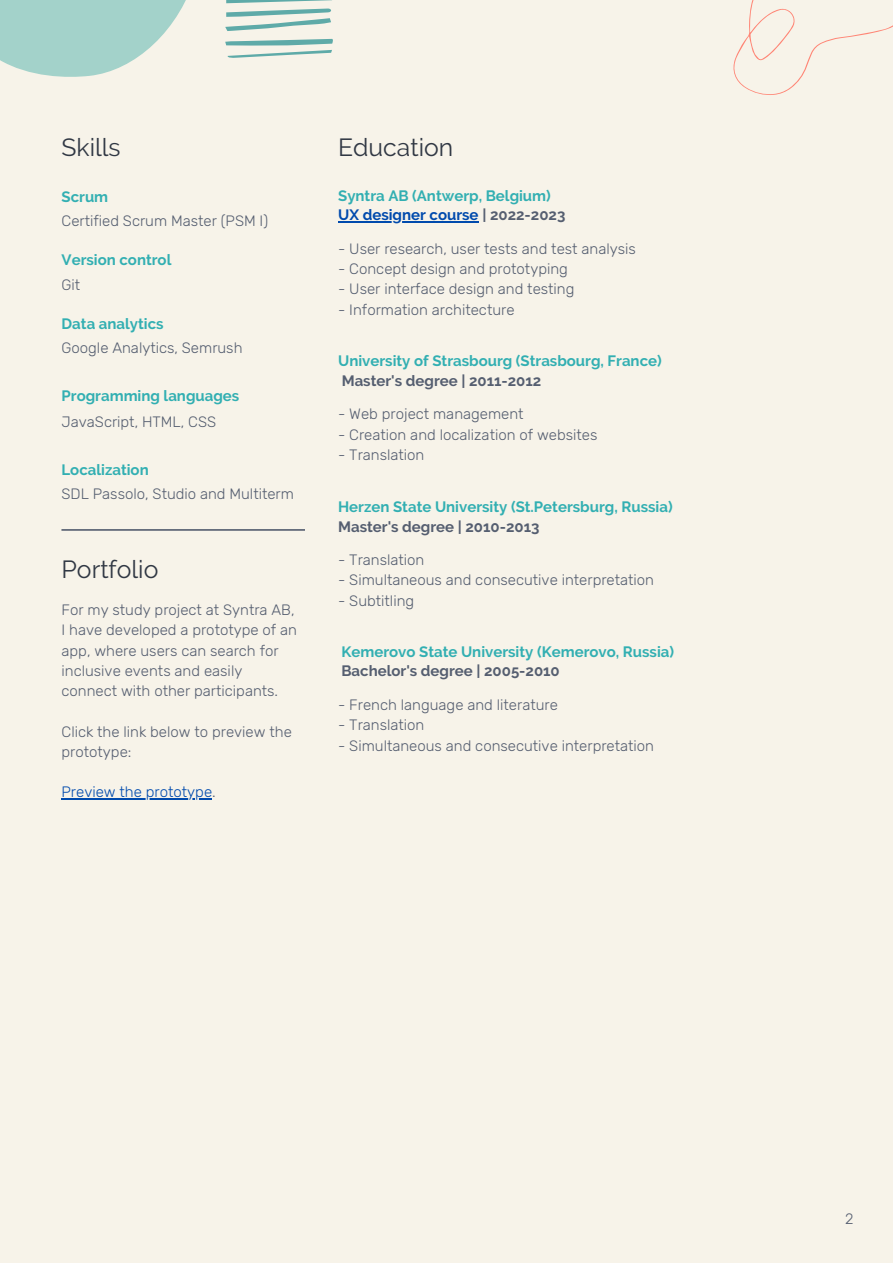
<style>
.page{position:relative;width:893px;height:1264px;background:#fff}
.page>*{position:absolute;margin:0;border:0;box-sizing:border-box;transform-origin:0 0}
.t1{font:24.75px "Raleway";color:#313844}
.t2{font:300 15px/20.2px "Rubik";color:#555e70}
.t3{font:700 15px/20.2px "Raleway";color:#32afb2}
.t4{font:700 15px "Raleway";color:#004aad}
.t5{font:700 15px "Raleway";color:#555e70}
.t6{font:300 15px "Rubik";color:#004aad}
.s1{color:#555e70}
</style>
<div class="page">
<div style="left:0;top:0;width:892px;height:1262px;background:#f7f3e9"></div>
<svg style="left:0;top:0;width:186px;height:77px;fill:#a3d2ca"></svg>
<svg style="left:225px;top:0;width:108px;height:58px"></svg>
<svg style="left:733px;top:0;width:159px;height:95px"></svg>
<hr style="left:338px;top:221px;width:140px;height:1px;background:#004aad">
<svg style="left:61px;top:529px;width:244px;height:1px"></svg>
<hr style="left:62px;top:798px;width:150px;height:1px;background:#004aad">
<p class="t1" style="left:62px;top:132px;width:61px">Skills</p>
<p class="t1" style="left:338px;top:132px;width:116px">Education</p>
<p class="t3" style="left:62px;top:186px;width:48px">Scrum</p>
<p class="t2" style="left:62px;top:210px;width:208px">Certified Scrum Master (PSM I)</p>
<p class="t3" style="left:62px;top:250px;width:111px">Version control</p>
<p class="t2" style="left:62px;top:274px;width:20px">Git</p>
<p class="t3" style="left:62px;top:313px;width:103px">Data analytics</p>
<p class="t2" style="left:62px;top:338px;width:182px">Google Analytics, Semrush</p>
<p class="t3" style="left:62px;top:385px;width:179px">Programming languages</p>
<p class="t2" style="left:62px;top:412px;width:156px">JavaScript, HTML, CSS</p>
<p class="t3" style="left:62px;top:459px;width:89px">Localization</p>
<p class="t2" style="left:62px;top:484px;width:234px">SDL Passolo, Studio and Multiterm</p>
<p class="t1" style="left:62px;top:554px;width:98px">Portfolio</p>
<p class="t2" style="left:62px;top:600px;width:237px">For my study project at Syntra AB,<br>I have developed a prototype of an app, where users can search for inclusive events and easily connect with other participants.</p>
<p class="t2" style="left:62px;top:721px;width:232px">Click the link below to preview the prototype:</p>
<p class="t6" style="left:62px;top:783px;width:156px">Preview the prototype<span class="s1">.</span></p>
<p class="t3" style="left:338px;top:186px;width:214px">Syntra AB (Antwerp, Belgium)</p>
<p class="t4" style="left:338px;top:206px;width:229px">UX designer course <span class="s1">| 2022-2023</span></p>
<p class="t2" style="left:338px;top:239px;width:299px">- User research, user tests and test analysis</p>
<p class="t2" style="left:338px;top:259px;width:231px">- Concept design and prototyping</p>
<p class="t2" style="left:338px;top:279px;width:238px">- User interface design and testing</p>
<p class="t2" style="left:338px;top:299px;width:178px">- Information architecture</p>
<p class="t3" style="left:338px;top:351px;width:325px">University of Strasbourg (Strasbourg, France)</p>
<p class="t5" style="left:342px;top:371px;width:201px">Master's degree | 2011-2012</p>
<p class="t2" style="left:338px;top:404px;width:187px">- Web project management</p>
<p class="t2" style="left:338px;top:424px;width:261px">- Creation and localization of websites</p>
<p class="t2" style="left:338px;top:444px;width:88px">- Translation</p>
<p class="t3" style="left:338px;top:496px;width:336px">Herzen State University (St.Petersburg, Russia)<br><span class="s1">Master's degree | 2010-2013</span></p>
<p class="t2" style="left:338px;top:550px;width:88px">- Translation</p>
<p class="t2" style="left:338px;top:570px;width:317px">- Simultaneous and consecutive interpretation</p>
<p class="t2" style="left:338px;top:590px;width:78px">- Subtitling</p>
<p class="t3" style="left:341px;top:642px;width:334px;line-height:19px">Kemerovo State University (Kemerovo, Russia)<br><span class="s1">Bachelor's degree | 2005-2010</span></p>
<p class="t2" style="left:338px;top:695px;width:221px">- French language and literature</p>
<p class="t2" style="left:338px;top:715px;width:88px">- Translation</p>
<p class="t2" style="left:338px;top:735px;width:317px">- Simultaneous and consecutive interpretation</p>
<p class="t2" style="left:845px;top:1209px;width:10px">2</p>
</div>
